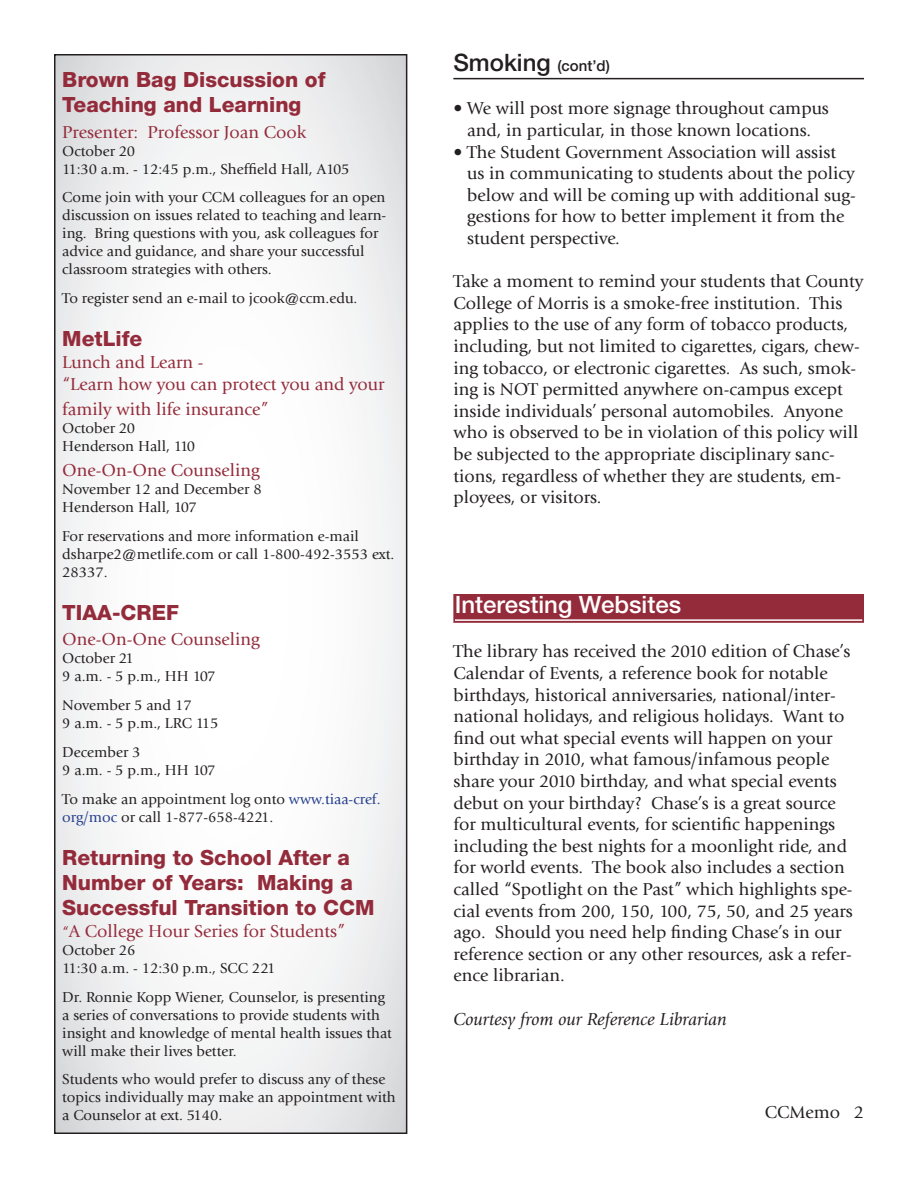
<style>
.page{position:relative;width:918px;height:1188px;background:#fff}
.page>*{position:absolute;margin:0;border:0;box-sizing:border-box;transform-origin:0 0}
.Article_Headers{font:500 24px "Helvetica Neue LT Std";color:#fff}
.Event_Sub_Titles{font:800 21px/25.2px "Helvetica Neue LT Std";color:#942b3b}
.Article_Text{font:18px/21.6px "Giovanni Std";color:#231f20}
.Event_Sub_Titles-2{font:18px/21.6px "Giovanni Std";color:#942b3b}
.t1{font:italic 18px "Giovanni Std";color:#231f20}
.Event_Info{font:15px/18px "Giovanni Std";color:#231f20}
.Article_Headers-2{font:500 15px "Helvetica Neue LT Std";color:#231f20}
.Event_Sub_Titles-3{font:15px "Giovanni Std";color:#231f20}
.s1{color:#253f8e}
.s2{font-size:15px}
.s3{font-size:24px}
</style>
<div class="page">
<svg style="left:57px;top:57px;width:347px;height:1074px"></svg>
<div style="left:54px;top:54px;width:353px;height:1080px;border:2px solid #231f20"></div>
<hr style="left:453px;top:78px;width:411px;height:1px;background:#231f20">
<div style="left:454px;top:595px;width:409px;height:27px;background:#942b3b"></div>
<hr style="left:455px;top:619px;width:408px;height:2px;background:#fff">
<div style="left:453px;top:594px;width:411px;height:29px;border:2px solid #942b3b"></div>
<p class="Event_Sub_Titles" style="left:62px;top:67px;width:265px">Brown Bag Discussion of<br>Teaching and Learning</p>
<p class="Event_Sub_Titles-2" style="left:62px;top:121px;width:246px">Presenter: Professor Joan Cook</p>
<p class="Event_Info" style="left:62px;top:142px;width:75px">October 20</p>
<p class="Event_Info" style="left:62px;top:160px;width:289px">11:30 a.m. - 12:45 p.m., Sheffield Hall, A105</p>
<p class="Event_Info" style="left:62px;top:189px;width:326px">Come join with your CCM colleagues for an open discussion on issues related to teaching and learn&shy;ing. Bring questions with you, ask colleagues for advice and guidance, and share your successful classroom strategies with others.</p>
<p class="Event_Info" style="left:62px;top:289px;width:297px">To register send an e-mail to jcook@ccm.edu.</p>
<p class="Event_Sub_Titles" style="left:62px;top:326px;width:82px">MetLife</p>
<p class="Event_Sub_Titles-2" style="left:62px;top:351px;width:324px">Lunch and Learn -<br>“Learn how you can protect you and your</p>
<p class="Event_Sub_Titles-2" style="left:62px;top:398px;width:208px">family with life insurance”</p>
<p class="Event_Info" style="left:62px;top:419px;width:75px">October 20</p>
<p class="Event_Info" style="left:62px;top:437px;width:135px">Henderson Hall, 110</p>
<p class="Event_Sub_Titles-2" style="left:62px;top:459px;width:199px">One-On-One Counseling</p>
<p class="Event_Info" style="left:62px;top:480px;width:201px">November 12 and December 8</p>
<p class="Event_Info" style="left:62px;top:498px;width:136px">Henderson Hall, 107</p>
<p class="Event_Info" style="left:62px;top:527px;width:334px">For reservations and more information e-mail dsharpe2@metlife.com or call 1-800-492-3553 ext.<br>28337.</p>
<p class="Event_Sub_Titles" style="left:62px;top:600px;width:118px">TIAA-CREF</p>
<p class="Event_Sub_Titles-2" style="left:62px;top:629px;width:199px">One-On-One Counseling</p>
<p class="Event_Info" style="left:62px;top:649px;width:73px">October 21</p>
<p class="Event_Info" style="left:62px;top:667px;width:155px">9 a.m. - 5 p.m., HH 107</p>
<p class="Event_Info" style="left:62px;top:696px;width:131px">November 5 and 17</p>
<p class="Event_Info" style="left:62px;top:714px;width:158px">9 a.m. - 5 p.m., LRC 115</p>
<p class="Event_Info" style="left:62px;top:743px;width:80px">December 3</p>
<p class="Event_Info" style="left:62px;top:761px;width:155px">9 a.m. - 5 p.m., HH 107</p>
<p class="Event_Info" style="left:62px;top:790px;width:320px">To make an appointment log onto <span class="s1">www.tiaa-cref. org/moc</span> or call 1-877-658-4221.</p>
<p class="Event_Sub_Titles" style="left:62px;top:845px;width:314px">Returning to School After a<br>Number of Years: Making a<br>Successful Transition to CCM</p>
<p class="Event_Sub_Titles-2" style="left:62px;top:920px;width:284px"><span class="s2">“</span>A College Hour Series for Students”</p>
<p class="Event_Sub_Titles-3" style="left:62px;top:941px;width:75px">October 26</p>
<p class="Event_Info" style="left:62px;top:959px;width:215px">11:30 a.m. - 12:30 p.m., SCC 221</p>
<p class="Event_Info" style="left:62px;top:988px;width:331px">Dr. Ronnie Kopp Wiener, Counselor, is presenting a series of conversations to provide students with insight and knowledge of mental health issues that will make their lives better.</p>
<p class="Event_Info" style="left:62px;top:1071px;width:335px">Students who would prefer to discuss any of these topics individually may make an appointment with a Counselor at ext. 5140.</p>
<p class="Article_Headers-2" style="left:453px;top:57px;width:158px"><span class="s3">Smoking</span> (cont’d)</p>
<p class="Article_Text" style="left:453px;top:98px;width:377px;text-align:center">• We will post more signage throughout campus and, in particular, in those known locations.</p>
<p class="Article_Text" style="left:467px;top:141px;width:390px;text-indent:-14px">• The Student Government Association will assist us in communicating to students about the policy below and will be coming up with additional sug&shy;gestions for how to better implement it from the student perspective.</p>
<p class="Article_Text" style="left:453px;top:271px;width:412px">Take a moment to remind your students that County College of Morris is a smoke-free institution. This applies to the use of any form of tobacco products, including, but not limited to cigarettes, cigars, chew&shy;ing tobacco, or electronic cigarettes. As such, smok&shy;ing is NOT permitted anywhere on-campus except inside individuals’ personal automobiles. Anyone who is observed to be in violation of this policy will be subjected to the appropriate disciplinary sanc&shy;tions, regardless of whether they are students, em&shy;ployees, or visitors.</p>
<p class="Article_Headers" style="left:455px;top:590px;width:228px">Interesting Websites</p>
<p class="Article_Text" style="left:453px;top:641px;width:401px">The library has received the 2010 edition of Chase’s Calendar of Events, a reference book for notable birthdays, historical anniversaries, national/inter&shy;national holidays, and religious holidays. Want to find out what special events will happen on your birthday in 2010, what famous/infamous people share your 2010 birthday, and what special events debut on your birthday? Chase’s is a great source for multicultural events, for scientific happenings including the best nights for a moonlight ride, and for world events. The book also includes a section called “Spotlight on the Past” which highlights spe&shy;cial events from 200, 150, 100, 75, 50, and 25 years ago. Should you need help finding Chase’s in our reference section or any other resources, ask a refer&shy;ence librarian.</p>
<p class="t1" style="left:453px;top:1009px;width:275px">Courtesy from our Reference Librarian</p>
<p class="Article_Text" style="left:765px;top:1102px;width:101px">CCMemo 2</p>
</div>
